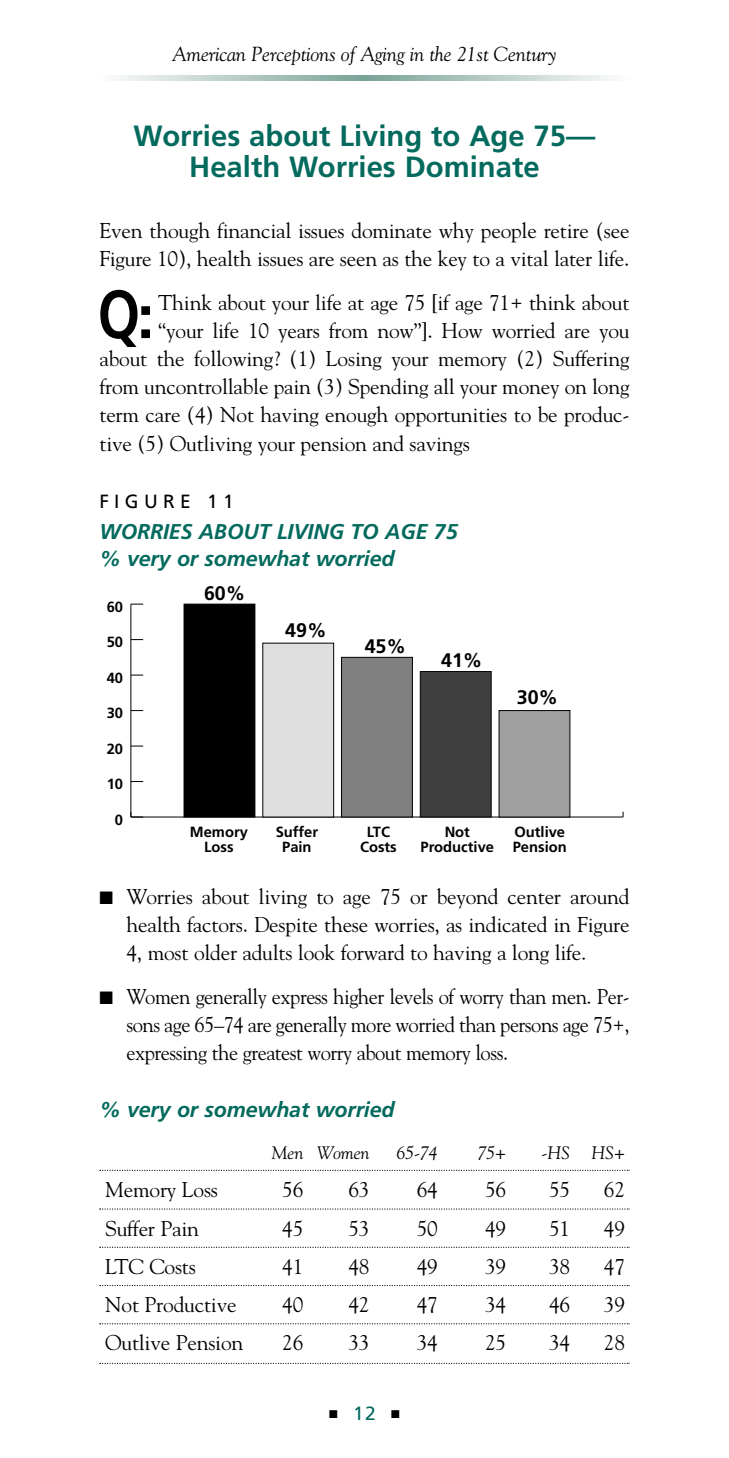
<style>
.page{position:relative;width:729px;height:1458px;background:#fff}
.page>*{position:absolute;margin:0;border:0;box-sizing:border-box;transform-origin:0 0}
.t1{font:700 67.95px "Frutiger";color:#000;scale:.8 1}
.t2{font:700 29.25px/31.5px "Frutiger";color:#036a5d;text-align:center}
.t3{font:21.38px/28.1px "Goudy";letter-spacing:-.01em;color:#000}
.t4{font:21.38px/28.1px "Goudy";letter-spacing:-.01em;color:#000;text-align:justify;scale:.96 1}
.t5{font:italic 700 21.38px/27px "Frutiger";letter-spacing:-.005em;color:#036a5d}
.t6{font:italic 20.25px "Goudy";letter-spacing:-.01em;color:#000}
.t7{font:700 19.57px "Frutiger";color:#000}
.t8{font:19.12px "Frutiger";letter-spacing:.28em;color:#000}
.t9{font:19.12px "Frutiger";color:#036a5d}
.t10{font:italic 18px "Goudy";letter-spacing:-.01em;color:#000}
.t11{font:700 14.62px "Frutiger";color:#000}
.s1{font-size:61.88px}
.s2{color:#000}
</style>
<div class="page">
<svg style="left:99px;top:1170px;width:531px;height:1px"></svg>
<svg style="left:99px;top:1208px;width:531px;height:2px"></svg>
<svg style="left:99px;top:1247px;width:531px;height:1px"></svg>
<svg style="left:99px;top:1285px;width:531px;height:1px"></svg>
<svg style="left:99px;top:1323px;width:531px;height:1px"></svg>
<svg style="left:99px;top:1363px;width:531px;height:1px"></svg>
<div style="left:167px;top:76px;width:395px;height:5px;background:#dce6e2"></div>
<div style="left:173px;top:76px;width:383px;height:5px;background:#d8e4df"></div>
<div style="left:181px;top:76px;width:367px;height:5px;background:#d4e0dc"></div>
<div style="left:188px;top:76px;width:353px;height:5px;background:#d1ded8"></div>
<div style="left:196px;top:76px;width:337px;height:5px;background:#cddcd7"></div>
<div style="left:202px;top:76px;width:325px;height:5px;background:#cad8d5"></div>
<div style="left:211px;top:76px;width:307px;height:5px;background:#c6d6d1"></div>
<div style="left:219px;top:76px;width:291px;height:5px;background:#c2d3cd"></div>
<div style="left:226px;top:76px;width:277px;height:5px;background:#bed1cb"></div>
<div style="left:234px;top:76px;width:261px;height:5px;background:#bacec7"></div>
<div style="left:240px;top:76px;width:249px;height:5px;background:#b6ccc5"></div>
<div style="left:249px;top:76px;width:231px;height:5px;background:#b3c8c2"></div>
<div style="left:253px;top:76px;width:223px;height:5px;background:#b1c7be"></div>
<div style="left:259px;top:76px;width:211px;height:5px;background:#adc5bd"></div>
<div style="left:270px;top:76px;width:189px;height:5px;background:#a7c2b9"></div>
<div style="left:278px;top:76px;width:173px;height:5px;background:#a3beb6"></div>
<div style="left:287px;top:76px;width:155px;height:5px;background:#9fbcb4"></div>
<div style="left:295px;top:76px;width:139px;height:5px;background:#9bbab2"></div>
<div style="left:303px;top:76px;width:123px;height:5px;background:#97b6af"></div>
<div style="left:314px;top:76px;width:101px;height:5px;background:#93b3aa"></div>
<div style="left:318px;top:76px;width:93px;height:5px;background:#8fb2a9"></div>
<div style="left:329px;top:76px;width:71px;height:5px;background:#8bada4"></div>
<div style="left:335px;top:76px;width:59px;height:5px;background:#87aca1"></div>
<div style="left:343px;top:76px;width:43px;height:5px;background:#83a99f"></div>
<div style="left:350px;top:76px;width:29px;height:5px;background:#80a79b"></div>
<div style="left:356px;top:76px;width:17px;height:5px;background:#7ca49a"></div>
<hr style="left:131px;top:817px;width:492px;height:1px;background:#000">
<hr style="left:130px;top:604px;width:1px;height:213px;background:#000">
<svg style="left:130px;top:812px;width:13px;height:6px"></svg>
<svg style="left:131px;top:781px;width:12px;height:1px"></svg>
<svg style="left:131px;top:746px;width:12px;height:1px"></svg>
<svg style="left:131px;top:710px;width:12px;height:1px"></svg>
<svg style="left:131px;top:675px;width:12px;height:1px"></svg>
<svg style="left:131px;top:639px;width:12px;height:1px"></svg>
<svg style="left:131px;top:604px;width:12px;height:1px"></svg>
<div style="left:499px;top:710px;width:71px;height:107px;background:#9f9f9f"></div>
<div style="left:420px;top:671px;width:71px;height:146px;background:#404040;border:1px solid #000"></div>
<div style="left:341px;top:657px;width:72px;height:160px;background:#808080;border:1px solid #000"></div>
<div style="left:262px;top:643px;width:72px;height:174px;background:#dfdfdf;border:1px solid #000"></div>
<div style="left:184px;top:604px;width:71px;height:213px;background:#000"></div>
<p class="t6" style="left:172px;top:46px;width:386px">American Perceptions of Aging in the 21st Century</p>
<h2 class="t2" style="left:134px;top:122px;width:463px">Worries about Living to Age 75—<br>Health Worries Dominate</h2>
<p class="t3" style="left:99px;top:218px;width:532px">Even though financial issues dominate why people retire (see<br>Figure 10), health issues are seen as the key to a vital later life.</p>
<h1 class="t1" style="left:98px;top:287px;width:72px">Q<span class="s1">:</span></h1>
<p class="t3" style="left:158px;top:290px;width:473px">Think about your life at age 75 [if age 71+ think about</p>
<p class="t3" style="left:158px;top:318px;width:473px">“your life 10 years from now”]. How worried are you</p>
<p class="t3" style="left:99px;top:346px;width:532px">about the following? (1) Losing your memory (2) Suffering</p>
<p class="t3" style="left:99px;top:375px;width:532px">from uncontrollable pain (3) Spending all your money on long</p>
<p class="t3" style="left:99px;top:403px;width:532px">term care (4) Not having enough opportunities to be produc-</p>
<p class="t3" style="left:99px;top:431px;width:372px">tive (5) Outliving your pension and savings</p>
<p class="t8" style="left:99px;top:493px;width:136px">FIGURE 11</p>
<p class="t5" style="left:99px;top:520px;width:360px">WORRIES ABOUT LIVING TO AGE 75 % very or somewhat worried</p>
<p class="t11" style="left:107px;top:601px;width:18px">60</p>
<p class="t11" style="left:107px;top:636px;width:18px">50</p>
<p class="t11" style="left:107px;top:672px;width:18px">40</p>
<p class="t11" style="left:107px;top:707px;width:18px">30</p>
<p class="t11" style="left:107px;top:743px;width:18px">20</p>
<p class="t11" style="left:107px;top:778px;width:18px">10</p>
<p class="t11" style="left:115px;top:814px;width:10px">0</p>
<p class="t7" style="left:204px;top:585px;width:43px">60%</p>
<p class="t7" style="left:285px;top:622px;width:43px">49%</p>
<p class="t7" style="left:365px;top:639px;width:43px">45%</p>
<p class="t7" style="left:441px;top:652px;width:43px">41%</p>
<p class="t7" style="left:517px;top:690px;width:43px">30%</p>
<p class="t11" style="left:190px;top:826px;width:60px">Memory</p>
<p class="t11" style="left:276px;top:826px;width:44px">Suffer</p>
<p class="t11" style="left:367px;top:826px;width:25px">LTC</p>
<p class="t11" style="left:445px;top:826px;width:27px">Not</p>
<p class="t11" style="left:514px;top:826px;width:52px">Outlive</p>
<p class="t11" style="left:204px;top:841px;width:31px">Loss</p>
<p class="t11" style="left:282px;top:841px;width:31px">Pain</p>
<p class="t11" style="left:360px;top:841px;width:38px">Costs</p>
<p class="t11" style="left:421px;top:841px;width:75px">Productive</p>
<p class="t11" style="left:513px;top:841px;width:56px">Pension</p>
<p class="t3" style="left:126px;top:884px;width:505px;text-align:justify;text-indent:-27px">■ Worries about living to age 75 or beyond center around health factors. Despite these worries, as indicated in Figure 4, most older adults look forward to having a long life.</p>
<p class="t4" style="left:126px;top:984px;width:526px;text-indent:-27px">■ Women generally express higher levels of worry than men. Per&shy;sons age 65–74 are generally more worried than persons age 75+, expressing the greatest worry about memory loss.</p>
<p class="t5" style="left:99px;top:1098px;width:297px">% very or somewhat worried</p>
<p class="t10" style="left:272px;top:1146px;width:99px">Men Women</p>
<p class="t10" style="left:397px;top:1146px;width:43px">65-74</p>
<p class="t10" style="left:478px;top:1146px;width:30px">75+</p>
<p class="t10" style="left:542px;top:1146px;width:85px">-HS HS+</p>
<p class="t3" style="left:105px;top:1178px;width:114px">Memory Loss</p>
<p class="t3" style="left:282px;top:1178px;width:23px">56</p>
<p class="t3" style="left:348px;top:1178px;width:23px">63</p>
<p class="t3" style="left:417px;top:1178px;width:23px">64</p>
<p class="t3" style="left:485px;top:1178px;width:23px">56</p>
<p class="t3" style="left:549px;top:1178px;width:23px">55</p>
<p class="t3" style="left:604px;top:1178px;width:23px">62</p>
<p class="t3" style="left:105px;top:1216px;width:96px">Suffer Pain</p>
<p class="t3" style="left:282px;top:1216px;width:23px">45</p>
<p class="t3" style="left:348px;top:1216px;width:23px">53</p>
<p class="t3" style="left:417px;top:1216px;width:23px">50</p>
<p class="t3" style="left:485px;top:1216px;width:23px">49</p>
<p class="t3" style="left:549px;top:1216px;width:23px">51</p>
<p class="t3" style="left:604px;top:1216px;width:23px">49</p>
<p class="t3" style="left:105px;top:1254px;width:92px">LTC Costs</p>
<p class="t3" style="left:282px;top:1254px;width:23px">41</p>
<p class="t3" style="left:348px;top:1254px;width:23px">48</p>
<p class="t3" style="left:417px;top:1254px;width:23px">49</p>
<p class="t3" style="left:485px;top:1254px;width:23px">39</p>
<p class="t3" style="left:549px;top:1254px;width:23px">38</p>
<p class="t3" style="left:604px;top:1254px;width:23px">47</p>
<p class="t3" style="left:105px;top:1292px;width:133px">Not Productive</p>
<p class="t3" style="left:282px;top:1292px;width:23px">40</p>
<p class="t3" style="left:348px;top:1292px;width:23px">42</p>
<p class="t3" style="left:417px;top:1292px;width:23px">47</p>
<p class="t3" style="left:485px;top:1292px;width:23px">34</p>
<p class="t3" style="left:549px;top:1292px;width:23px">46</p>
<p class="t3" style="left:604px;top:1292px;width:23px">39</p>
<p class="t3" style="left:105px;top:1331px;width:140px">Outlive Pension</p>
<p class="t3" style="left:282px;top:1331px;width:23px">26</p>
<p class="t3" style="left:348px;top:1331px;width:23px">33</p>
<p class="t3" style="left:417px;top:1331px;width:23px">34</p>
<p class="t3" style="left:485px;top:1331px;width:23px">25</p>
<p class="t3" style="left:549px;top:1331px;width:23px">34</p>
<p class="t3" style="left:604px;top:1331px;width:23px">28</p>
<p class="t9" style="left:329px;top:1406px;width:72px"><span class="s2">■</span>12<span class="s2">■</span></p>
</div>
